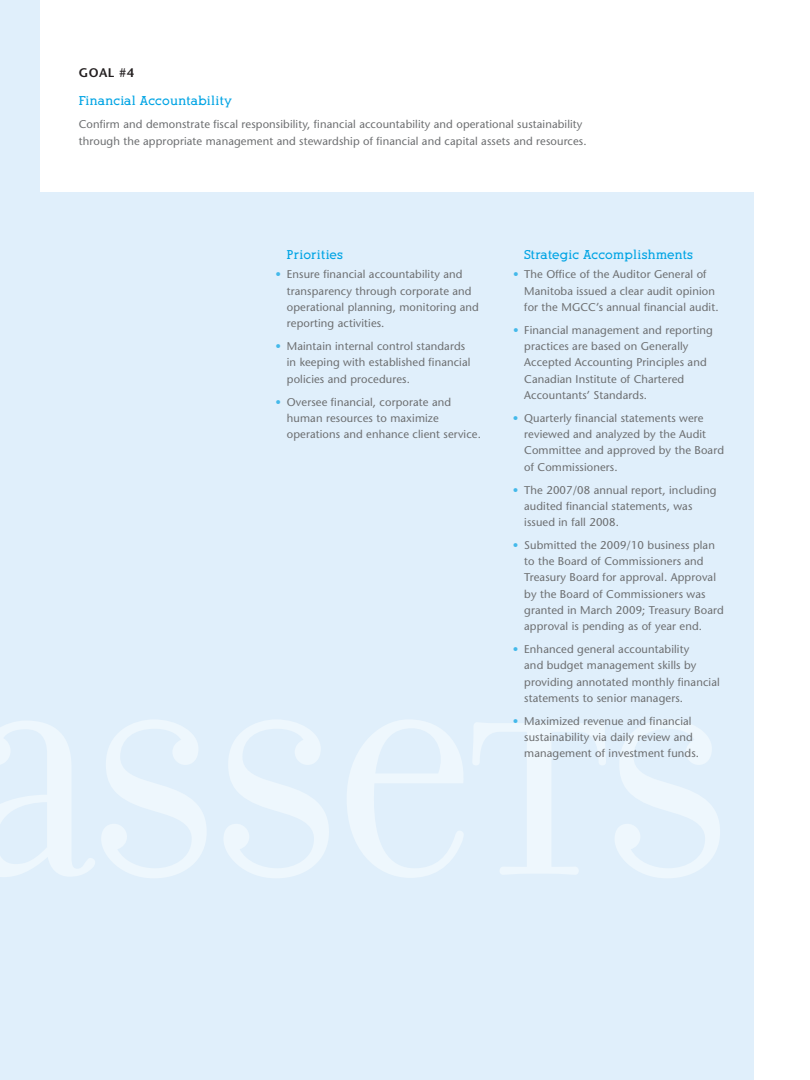
<style>
.page{position:relative;width:810px;height:1080px;background:#fff}
.page>*{position:absolute;margin:0;border:0;box-sizing:border-box;transform-origin:0 0}
.t1{font:700 12.5px "Alexandria FLF";letter-spacing:.03em;color:#00a4e4}
.t2{font:600 12.5px "Stone Sans";color:#231f20}
.t3{font:11.25px/16.2px "Stone Sans";letter-spacing:.01em;color:#6d6f71}
.s1{color:#44b9ea}
</style>
<div class="page">
<div style="left:0;top:0;width:754px;height:1080px;background:#e0effb"></div>
<div style="left:40px;top:0;width:730px;height:191px;background:#fff"></div>
<p class="t2" style="left:79px;top:65px;width:57px">Goal #4</p>
<p class="t1" style="left:79px;top:94px;width:155px">Financial Accountability</p>
<p class="t3" style="left:79px;top:116px;width:509px;line-height:16.9px">Confirm and demonstrate fiscal responsibility, financial accountability and operational sustainability through the appropriate management and stewardship of financial and capital assets and resources.</p>
<p class="t1" style="left:287px;top:248px;width:57px">Priorities</p>
<p class="t3" style="left:287px;top:266px;width:194px;text-indent:-11px"><span class="s1">•</span> Ensure financial accountability and transparency through corporate and operational planning, monitoring and reporting activities.</p>
<p class="t3" style="left:287px;top:338px;width:185px;text-indent:-11px"><span class="s1">•</span> Maintain internal control standards in keeping with established financial policies and procedures.</p>
<p class="t3" style="left:287px;top:393px;width:196px;text-indent:-11px"><span class="s1">•</span> Oversee financial, corporate and human resources to maximize operations and enhance client service.</p>
<p class="t1" style="left:524px;top:248px;width:170px">Strategic Accomplishments</p>
<p class="t3" style="left:524px;top:266px;width:196px;text-indent:-11px"><span class="s1">•</span> The Office of the Auditor General of<br>Manitoba issued a clear audit opinion for the MGCC’s annual financial audit.</p>
<p class="t3" style="left:524px;top:322px;width:190px;text-indent:-11px"><span class="s1">•</span> Financial management and reporting practices are based on Generally Accepted Accounting Principles and Canadian Institute of Chartered Accountants’ Standards.</p>
<p class="t3" style="left:524px;top:410px;width:201px;text-indent:-11px"><span class="s1">•</span> Quarterly financial statements were reviewed and analyzed by the Audit<br>Committee and approved by the Board of Commissioners.</p>
<p class="t3" style="left:524px;top:481px;width:194px;text-indent:-11px"><span class="s1">•</span> The 2007/08 annual report, including audited financial statements, was issued in fall 2008.</p>
<p class="t3" style="left:524px;top:537px;width:201px;text-indent:-11px"><span class="s1">•</span> Submitted the 2009/10 business plan to the Board of Commissioners and Treasury Board for approval. Approval by the Board of Commissioners was granted in March 2009; Treasury Board approval is pending as of year end.</p>
<p class="t3" style="left:524px;top:641px;width:197px;text-indent:-11px"><span class="s1">•</span> Enhanced general accountability<br>and budget management skills by providing annotated monthly financial statements to senior managers.</p>
<p class="t3" style="left:524px;top:713px;width:176px;text-indent:-11px"><span class="s1">•</span> Maximized revenue and financial sustainability via daily review and management of investment funds.</p>
</div>
